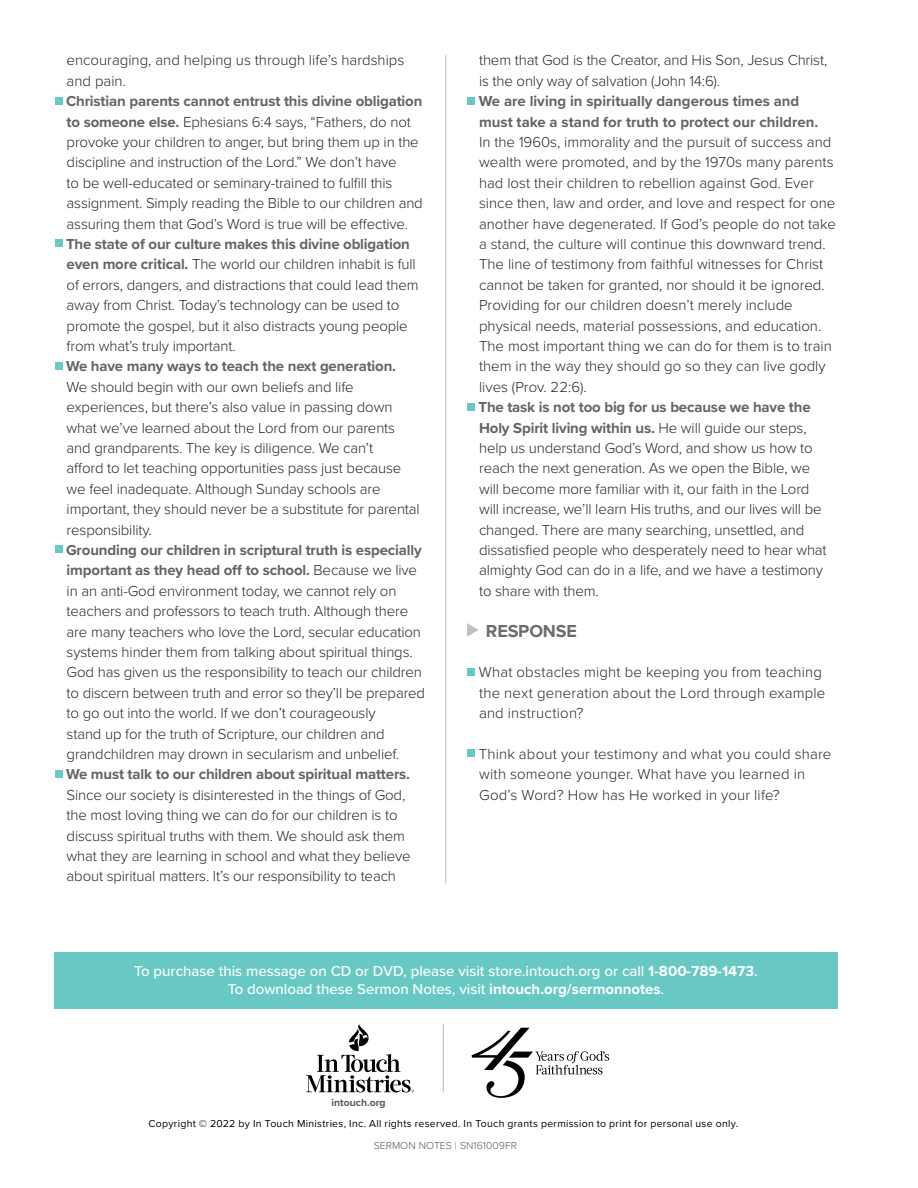
<style>
.page{position:relative;width:918px;height:1188px;background:#fff}
.page>*{position:absolute;margin:0;border:0;box-sizing:border-box;transform-origin:0 0}
.t1{font:700 18px "Proxima Nova";letter-spacing:-.01em;color:#6b6c6f}
.t2{font:300 15px/20.4px "Proxima Nova";letter-spacing:-.01em;color:#292829}
.t3{font:300 15px/20.4px "Proxima Nova";letter-spacing:.01em;color:#292829}
.t4{font:700 15px/20.4px "Proxima Nova";letter-spacing:-.01em;color:#636466}
.t5{font:500 15px/18px "Proxima Nova";color:#fff;text-align:center}
.t6{font:10.5px "Proxima Nova";letter-spacing:.025em;color:#000}
.t7{font:300 10.5px "Proxima Nova";color:#58595b}
.t8{font:700 10.5px "Proxima Nova";color:#58595b}
.s1{font-weight:700;color:#636466}
.s2{font-weight:700}
</style>
<div class="page">
<div style="left:54px;top:953px;width:783px;height:56px;background:#68c8c4"></div>
<div style="left:55px;top:97px;width:7px;height:8px;background:#68c8c4"></div>
<div style="left:55px;top:239px;width:7px;height:8px;background:#68c8c4"></div>
<div style="left:55px;top:362px;width:7px;height:8px;background:#68c8c4"></div>
<div style="left:55px;top:545px;width:7px;height:8px;background:#68c8c4"></div>
<div style="left:55px;top:770px;width:7px;height:8px;background:#68c8c4"></div>
<div style="left:467px;top:97px;width:8px;height:8px;background:#68c8c4"></div>
<div style="left:467px;top:403px;width:8px;height:8px;background:#68c8c4"></div>
<svg style="left:467px;top:623px;width:12px;height:14px"></svg>
<div style="left:467px;top:668px;width:8px;height:8px;background:#68c8c4"></div>
<div style="left:467px;top:749px;width:8px;height:8px;background:#68c8c4"></div>
<hr style="left:445px;top:55px;width:1px;height:828px;background:#bec0c2">
<svg style="left:306px;top:1024px;width:108px;height:68px"></svg>
<hr style="left:443px;top:1024px;width:1px;height:68px;background:#bec0c2">
<svg style="left:472px;top:1028px;width:137px;height:70px"></svg>
<p class="t2" style="left:67px;top:49px;width:339px">encouraging, and helping us through life’s hardships and pain.</p>
<p class="t2" style="left:66px;top:90px;width:358px"><span class="s1">Christian parents cannot entrust this divine obligation to someone else.</span> Ephesians 6:4 says, “Fathers, do not provoke your children to anger, but bring them up in the discipline and instruction of the Lord.” We don’t have<br>to be well-educated or seminary-trained to fulfill this assignment. Simply reading the Bible to our children and assuring them that God’s Word is true will be effective.</p>
<p class="t2" style="left:66px;top:233px;width:354px"><span class="s1">The state of our culture makes this divine obligation even more critical.</span> The world our children inhabit is full of errors, dangers, and distractions that could lead them away from Christ. Today’s technology can be used to promote the gospel, but it also distracts young people from what’s truly important.</p>
<p class="t4" style="left:66px;top:356px;width:332px">We have many ways to teach the next generation.</p>
<p class="t2" style="left:67px;top:376px;width:355px">We should begin with our own beliefs and life experiences, but there’s also value in passing down what we’ve learned about the Lord from our parents and grandparents. The key is diligence. We can’t<br>afford to let teaching opportunities pass just because we feel inadequate. Although Sunday schools are important, they should never be a substitute for parental responsibility.</p>
<p class="t2" style="left:66px;top:539px;width:361px"><span class="s1">Grounding our children in scriptural truth is especially important as they head off to school.</span> Because we live in an anti-God environment today, we cannot rely on teachers and professors to teach truth. Although there are many teachers who love the Lord, secular education systems hinder them from talking about spiritual things.<br>God has given us the responsibility to teach our children to discern between truth and error so they’ll be prepared to go out into the world. If we don’t courageously<br>stand up for the truth of Scripture, our children and grandchildren may drown in secularism and unbelief.</p>
<p class="t4" style="left:66px;top:764px;width:346px">We must talk to our children about spiritual matters.</p>
<p class="t2" style="left:67px;top:784px;width:346px">Since our society is disinterested in the things of God, the most loving thing we can do for our children is to discuss spiritual truths with them. We should ask them what they are learning in school and what they believe about spiritual matters. It’s our responsibility to teach</p>
<p class="t2" style="left:479px;top:49px;width:350px">them that God is the Creator, and His Son, Jesus Christ, is the only way of salvation (John 14:6).</p>
<p class="t4" style="left:479px;top:91px;width:341px">We are living in spiritually dangerous times and must take a stand for truth to protect our children.</p>
<p class="t2" style="left:479px;top:131px;width:358px">In the 1960s, immorality and the pursuit of success and wealth were promoted, and by the 1970s many parents had lost their children to rebellion against God. Ever since then, law and order, and love and respect for one another have degenerated. If God’s people do not take a stand, the culture will continue this downward trend.<br>The line of testimony from faithful witnesses for Christ cannot be taken for granted, nor should it be ignored.<br>Providing for our children doesn’t merely include physical needs, material possessions, and education.<br>The most important thing we can do for them is to train them in the way they should go so they can live godly lives (Prov. 22:6).</p>
<p class="t2" style="left:478px;top:396px;width:350px"><span class="s1">The task is not too big for us because we have the Holy Spirit living within us.</span> He will guide our steps, help us understand God’s Word, and show us how to reach the next generation. As we open the Bible, we will become more familiar with it, our faith in the Lord will increase, we’ll learn His truths, and our lives will be changed. There are many searching, unsettled, and dissatisfied people who desperately need to hear what almighty God can do in a life, and we have a testimony to share with them.</p>
<p class="t1" style="left:486px;top:617px;width:93px">RESPONSE</p>
<p class="t3" style="left:479px;top:661px;width:348px">What obstacles might be keeping you from teaching the next generation about the Lord through example and instruction?</p>
<p class="t3" style="left:479px;top:743px;width:354px">Think about your testimony and what you could share with someone younger. What have you learned in<br>God’s Word? How has He worked in your life?</p>
<p class="t5" style="left:134px;top:962px;width:625px">To purchase this message on CD or DVD, please visit store.intouch.org or call <span class="s2">1-800-789-1473</span>.<br>To download these Sermon Notes, visit <span class="s2">intouch.org/sermonnotes</span>.</p>
<p class="t8" style="left:331px;top:1095px;width:56px">intouch.org</p>
<p class="t6" style="left:149px;top:1115px;width:591px">Copyright © 2022 by In Touch Ministries, Inc. All rights reserved. In Touch grants permission to print for personal use only.</p>
<p class="t7" style="left:374px;top:1138px;width:145px">SERMON NOTES | SN161009FR</p>
</div>
